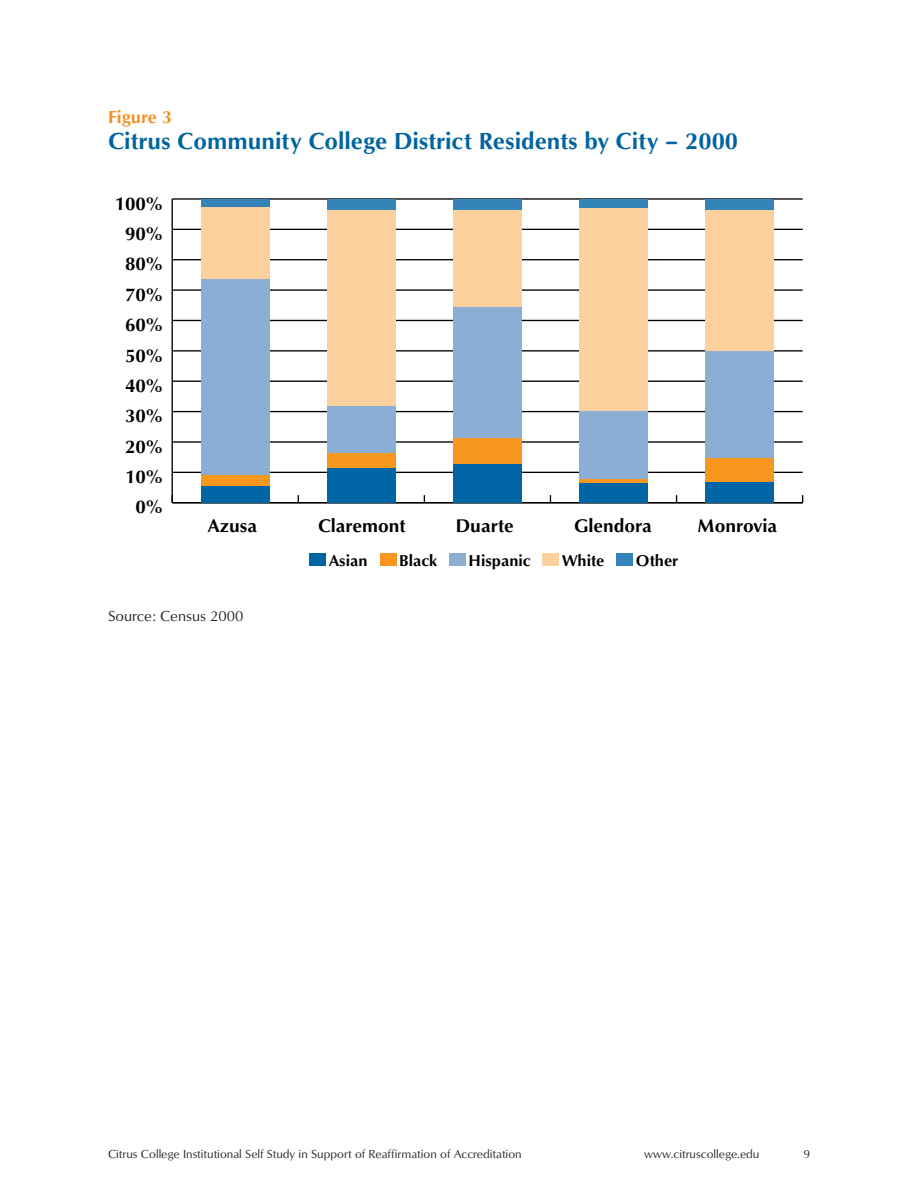
<style>
.page{position:relative;width:918px;height:1188px;background:#fff}
.page>*{position:absolute;margin:0;border:0;box-sizing:border-box;transform-origin:0 0}
.t1{font:24px "Optimum Bold DTC";color:#00649e}
.t2{font:18.9px "Optimum Bold DTC+VCXAQL";color:#000}
.t3{font:18px "Optimum Bold DTC";color:#f68f1e}
.t4{font:16.2px "Optimum Bold DTC+VCXAQL";color:#000}
.t5{font:15px "Optimum Roman DTC";color:#231f20}
.t6{font:12px "Optimum Roman DTC";color:#231f20}
</style>
<div class="page">
<hr style="left:172px;top:199px;width:1px;height:304px;background:#000">
<hr style="left:172px;top:502px;width:631px;height:1px;background:#000">
<hr style="left:172px;top:472px;width:631px;height:1px;background:#000">
<hr style="left:172px;top:441px;width:631px;height:2px;background:#000">
<hr style="left:172px;top:411px;width:631px;height:1px;background:#000">
<hr style="left:172px;top:381px;width:631px;height:1px;background:#000">
<hr style="left:172px;top:350px;width:631px;height:2px;background:#000">
<hr style="left:172px;top:320px;width:631px;height:1px;background:#000">
<hr style="left:172px;top:289px;width:631px;height:2px;background:#000">
<hr style="left:172px;top:259px;width:631px;height:1px;background:#000">
<hr style="left:172px;top:229px;width:631px;height:1px;background:#000">
<hr style="left:172px;top:198px;width:631px;height:2px;background:#000">
<div style="left:201px;top:199px;width:68px;height:8px;background:#3484ba"></div>
<div style="left:327px;top:199px;width:68px;height:12px;background:#3484ba"></div>
<div style="left:453px;top:199px;width:68px;height:11px;background:#3484ba"></div>
<div style="left:579px;top:199px;width:69px;height:9px;background:#3484ba"></div>
<div style="left:706px;top:199px;width:68px;height:12px;background:#3484ba"></div>
<div style="left:201px;top:207px;width:68px;height:72px;background:#fdd19e"></div>
<div style="left:327px;top:211px;width:68px;height:195px;background:#fdd19e"></div>
<div style="left:453px;top:210px;width:68px;height:97px;background:#fdd19e"></div>
<div style="left:579px;top:208px;width:69px;height:204px;background:#fdd19e"></div>
<div style="left:706px;top:211px;width:68px;height:140px;background:#fdd19e"></div>
<div style="left:201px;top:279px;width:68px;height:197px;background:#8baed4"></div>
<div style="left:327px;top:406px;width:68px;height:48px;background:#8baed4"></div>
<div style="left:453px;top:307px;width:68px;height:131px;background:#8baed4"></div>
<div style="left:579px;top:412px;width:69px;height:67px;background:#8baed4"></div>
<div style="left:706px;top:351px;width:68px;height:107px;background:#8baed4"></div>
<div style="left:201px;top:476px;width:68px;height:10px;background:#f7971d"></div>
<div style="left:327px;top:454px;width:68px;height:14px;background:#f7971d"></div>
<div style="left:453px;top:438px;width:68px;height:26px;background:#f7971d"></div>
<hr style="left:579px;top:479px;width:69px;height:4px;background:#f7971d">
<div style="left:706px;top:458px;width:68px;height:24px;background:#f7971d"></div>
<div style="left:201px;top:486px;width:68px;height:17px;background:#0065a4"></div>
<div style="left:327px;top:468px;width:68px;height:35px;background:#0065a4"></div>
<div style="left:453px;top:464px;width:68px;height:39px;background:#0065a4"></div>
<div style="left:579px;top:483px;width:69px;height:20px;background:#0065a4"></div>
<div style="left:706px;top:482px;width:68px;height:21px;background:#0065a4"></div>
<div style="left:309px;top:553px;width:17px;height:13px;background:#0065a4"></div>
<div style="left:380px;top:553px;width:17px;height:13px;background:#f7971d"></div>
<div style="left:450px;top:553px;width:16px;height:13px;background:#8baed4"></div>
<div style="left:542px;top:553px;width:16px;height:13px;background:#fdd19e"></div>
<div style="left:617px;top:553px;width:16px;height:13px;background:#3484ba"></div>
<h3 class="t3" style="left:108px;top:106px;width:65px">Figure 3</h3>
<h1 class="t1" style="left:108px;top:127px;width:632px">Citrus Community College District Residents by City – 2000</h1>
<h2 class="t2" style="left:115px;top:192px;width:49px">100%</h2>
<h2 class="t2" style="left:125px;top:222px;width:39px">90%</h2>
<h2 class="t2" style="left:125px;top:253px;width:39px">80%</h2>
<h2 class="t2" style="left:125px;top:283px;width:39px">70%</h2>
<h2 class="t2" style="left:125px;top:314px;width:39px">60%</h2>
<h2 class="t2" style="left:125px;top:344px;width:39px">50%</h2>
<h2 class="t2" style="left:125px;top:374px;width:39px">40%</h2>
<h2 class="t2" style="left:125px;top:405px;width:39px">30%</h2>
<h2 class="t2" style="left:125px;top:435px;width:39px">20%</h2>
<h2 class="t2" style="left:125px;top:465px;width:39px">10%</h2>
<h2 class="t2" style="left:136px;top:496px;width:28px">0%</h2>
<h2 class="t2" style="left:208px;top:514px;width:51px">Azusa</h2>
<h2 class="t2" style="left:318px;top:514px;width:89px">Claremont</h2>
<h2 class="t2" style="left:456px;top:514px;width:59px">Duarte</h2>
<h2 class="t2" style="left:574px;top:514px;width:79px">Glendora</h2>
<h2 class="t2" style="left:697px;top:514px;width:82px">Monrovia</h2>
<h3 class="t4" style="left:329px;top:551px;width:40px">Asian</h3>
<h3 class="t4" style="left:399px;top:551px;width:40px">Black</h3>
<h3 class="t4" style="left:469px;top:551px;width:63px">Hispanic</h3>
<h3 class="t4" style="left:562px;top:551px;width:44px">White</h3>
<h3 class="t4" style="left:636px;top:551px;width:44px">Other</h3>
<p class="t5" style="left:108px;top:607px;width:137px">Source: Census 2000</p>
<p class="t6" style="left:108px;top:1147px;width:415px">Citrus College Institutional Self Study in Support of Reaffirmation of Accreditation</p>
<p class="t6" style="left:644px;top:1147px;width:117px">www.citruscollege.edu</p>
<p class="t6" style="left:803px;top:1147px;width:8px">9</p>
</div>
